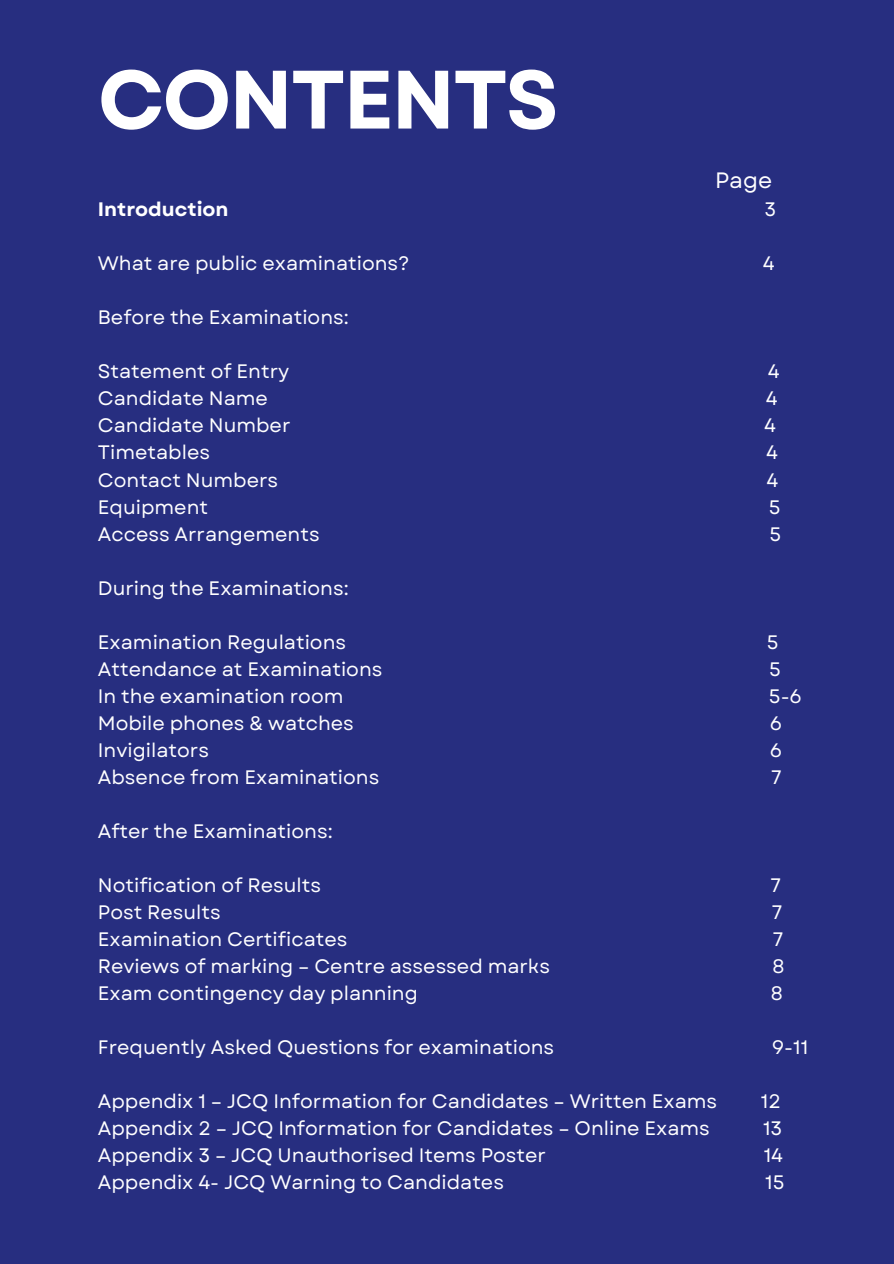
<style>
.page{position:relative;width:894px;height:1264px;background:#fff}
.page>*{position:absolute;margin:0;border:0;box-sizing:border-box;transform-origin:0 0}
.t1{font:700 82.5px "Garet";letter-spacing:-.025em;color:#fff}
.t2{font:22.2px "Garet";color:#fff}
.t3{font:19.5px "Garet";color:#fff}
.t4{font:700 19.5px "Garet";color:#fff}
</style>
<div class="page">
<div style="left:0;top:0;width:893px;height:1263px;background:#272e80"></div>
<p class="t1" style="left:98px;top:40px;width:462px">CONTENTS</p>
<p class="t2" style="left:714px;top:164px;width:59px">Page</p>
<p class="t4" style="left:98px;top:195px;width:132px">Introduction</p>
<p class="t3" style="left:764px;top:195px;width:13px">3</p>
<p class="t3" style="left:98px;top:249px;width:313px">What are public examinations?</p>
<p class="t3" style="left:762px;top:249px;width:13px">4</p>
<p class="t3" style="left:98px;top:303px;width:252px">Before the Examinations:</p>
<p class="t3" style="left:98px;top:357px;width:193px">Statement of Entry</p>
<p class="t3" style="left:767px;top:357px;width:13px">4</p>
<p class="t3" style="left:98px;top:384px;width:171px">Candidate Name</p>
<p class="t3" style="left:765px;top:384px;width:13px">4</p>
<p class="t3" style="left:98px;top:411px;width:194px">Candidate Number</p>
<p class="t3" style="left:764px;top:411px;width:13px">4</p>
<p class="t3" style="left:98px;top:438px;width:114px">Timetables</p>
<p class="t3" style="left:765px;top:438px;width:13px">4</p>
<p class="t3" style="left:98px;top:465px;width:182px">Contact Numbers</p>
<p class="t3" style="left:766px;top:465px;width:13px">4</p>
<p class="t3" style="left:98px;top:492px;width:112px">Equipment</p>
<p class="t3" style="left:768px;top:492px;width:13px">5</p>
<p class="t3" style="left:98px;top:519px;width:223px">Access Arrangements</p>
<p class="t3" style="left:769px;top:519px;width:13px">5</p>
<p class="t3" style="left:98px;top:573px;width:252px">During the Examinations:</p>
<p class="t3" style="left:98px;top:627px;width:250px">Examination Regulations</p>
<p class="t3" style="left:766px;top:627px;width:13px">5</p>
<p class="t3" style="left:98px;top:654px;width:286px">Attendance at Examinations</p>
<p class="t3" style="left:769px;top:654px;width:13px">5</p>
<p class="t3" style="left:98px;top:681px;width:247px">In the examination room</p>
<p class="t3" style="left:768px;top:681px;width:35px">5-6</p>
<p class="t3" style="left:98px;top:708px;width:257px">Mobile phones &amp; watches</p>
<p class="t3" style="left:769px;top:708px;width:14px">6</p>
<p class="t3" style="left:98px;top:735px;width:113px">Invigilators</p>
<p class="t3" style="left:769px;top:735px;width:14px">6</p>
<p class="t3" style="left:98px;top:762px;width:283px">Absence from Examinations</p>
<p class="t3" style="left:770px;top:762px;width:12px">7</p>
<p class="t3" style="left:98px;top:816px;width:236px">After the Examinations:</p>
<p class="t3" style="left:98px;top:870px;width:224px">Notification of Results</p>
<p class="t3" style="left:770px;top:870px;width:12px">7</p>
<p class="t3" style="left:98px;top:897px;width:124px">Post Results</p>
<p class="t3" style="left:771px;top:897px;width:12px">7</p>
<p class="t3" style="left:98px;top:924px;width:251px">Examination Certificates</p>
<p class="t3" style="left:772px;top:924px;width:12px">7</p>
<p class="t3" style="left:98px;top:951px;width:453px">Reviews of marking – Centre assessed marks</p>
<p class="t3" style="left:772px;top:951px;width:14px">8</p>
<p class="t3" style="left:98px;top:978px;width:321px">Exam contingency day planning</p>
<p class="t3" style="left:770px;top:978px;width:14px">8</p>
<p class="t3" style="left:98px;top:1032px;width:457px">Frequently Asked Questions for examinations</p>
<p class="t3" style="left:771px;top:1032px;width:38px">9-11</p>
<p class="t3" style="left:98px;top:1086px;width:620px">Appendix 1 – JCQ Information for Candidates – Written Exams</p>
<p class="t3" style="left:760px;top:1086px;width:22px">12</p>
<p class="t3" style="left:98px;top:1113px;width:613px">Appendix 2 – JCQ Information for Candidates – Online Exams</p>
<p class="t3" style="left:762px;top:1113px;width:21px">13</p>
<p class="t3" style="left:98px;top:1140px;width:449px">Appendix 3 – JCQ Unauthorised Items Poster</p>
<p class="t3" style="left:763px;top:1140px;width:21px">14</p>
<p class="t3" style="left:98px;top:1167px;width:407px">Appendix 4- JCQ Warning to Candidates</p>
<p class="t3" style="left:764px;top:1167px;width:21px">15</p>
</div>
